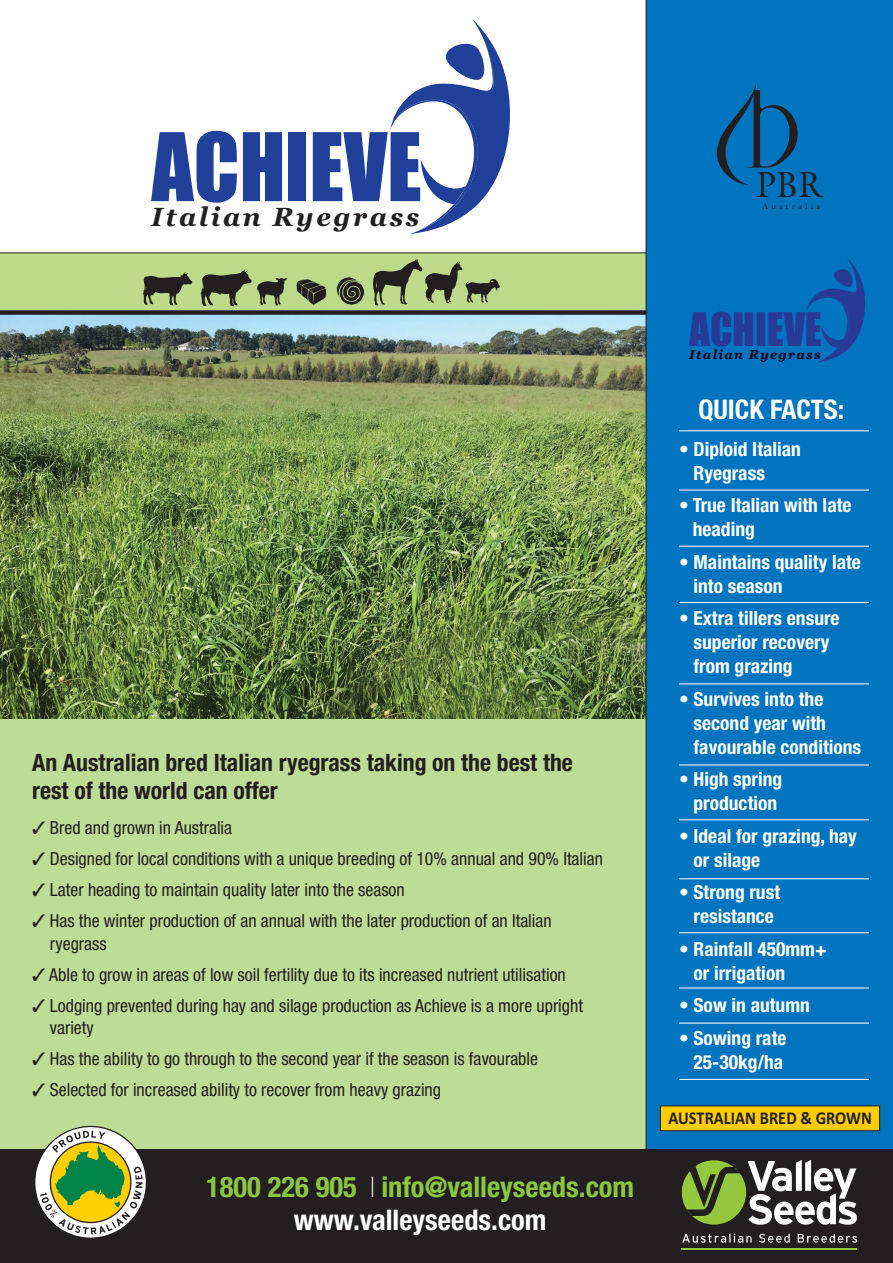
<style>
.page{position:relative;width:893px;height:1263px;background:#fff}
.page>*{position:absolute;margin:0;border:0;box-sizing:border-box;transform-origin:0 0}
.t1{font:87.15px "Impact";color:#21409a;scale:.95 1}
.t2{font:42.75px "Impact";color:#283996;scale:.95 1}
.t3{font:36.6px "Galliard Std";color:#231f20;scale:.91 1}
.t4{font:700 condensed 28.5px/33px "Helvetica Neue";color:#8ac640;text-align:center}
.t5{font:700 condensed 27px "Helvetica Neue";color:#fff}
.t6{font:italic 700 26.1px "Georgia";letter-spacing:.1em;color:#231f20}
.t7{font:700 condensed 24px/28.5px "Helvetica Neue";color:#231f20}
.t8{font:700 condensed 19.5px/24px "Helvetica Neue";color:#fff}
.t9{font:condensed 18px/31px "Helvetica Neue";color:#231f20}
.t10{font:700 18px "Calibri";color:#231f20;scale:.91 1}
.t11{font:italic 700 12.75px "Georgia";letter-spacing:.1em;color:#000013}
.t12{font:8.1px "Galliard Std";letter-spacing:.43em;color:#231f20}
.s1{font-weight:100;color:#fff}
.s2{color:#fff}
</style>
<div class="page">
<div style="left:0;top:253px;width:646px;height:59px;background:#bcda89"></div>
<img style="left:0;top:315px;width:646px;height:404px">
<div style="left:646px;top:0;width:247px;height:1150px;background:#0074be"></div>
<div style="left:0;top:719px;width:646px;height:430px;background:#bddc96"></div>
<div style="left:0;top:310px;width:646px;height:5px;background:#231f20"></div>
<hr style="left:0;top:252px;width:646px;height:1px;background:#231f20">
<div style="left:0;top:1149px;width:893px;height:114px;background:#231f20"></div>
<svg style="left:35px;top:1125px;width:111px;height:113px"></svg>
<svg style="left:682px;top:1233px;width:70px;height:10px"></svg>
<svg style="left:759px;top:1233px;width:31px;height:10px"></svg>
<svg style="left:798px;top:1233px;width:59px;height:10px"></svg>
<hr style="left:681px;top:1248px;width:176px;height:2px;background:#95c93d">
<svg style="left:682px;top:1160px;width:175px;height:65px"></svg>
<hr style="left:679px;top:431px;width:190px;height:1px;background:#fff">
<hr style="left:679px;top:490px;width:190px;height:1px;background:#fff">
<hr style="left:679px;top:602px;width:190px;height:1px;background:#fff">
<hr style="left:679px;top:684px;width:190px;height:1px;background:#fff">
<hr style="left:679px;top:765px;width:190px;height:1px;background:#fff">
<hr style="left:679px;top:819px;width:190px;height:1px;background:#fff">
<hr style="left:679px;top:932px;width:190px;height:1px;background:#fff">
<hr style="left:679px;top:878px;width:190px;height:1px;background:#fff">
<hr style="left:679px;top:1079px;width:190px;height:1px;background:#fff">
<hr style="left:679px;top:988px;width:190px;height:1px;background:#fff">
<hr style="left:679px;top:1023px;width:190px;height:1px;background:#fff">
<hr style="left:679px;top:546px;width:190px;height:1px;background:#fff">
<div style="left:660px;top:1106px;width:220px;height:25px;background:#ffcd02"></div>
<div style="left:660px;top:1105px;width:220px;height:26px;border:1px solid #231f20"></div>
<hr style="left:646px;top:0;width:1px;height:1164px;background:#231f20">
<svg style="left:717px;top:83px;width:81px;height:102px"></svg>
<svg style="left:390px;top:19px;width:120px;height:215px"></svg>
<svg style="left:807px;top:258px;width:58px;height:105px"></svg>
<div style="left:697px;top:349px;width:115px;height:12px;background:#0074be"></div>
<div style="left:814px;top:352px;width:6px;height:7px;background:#0074be"></div>
<svg style="left:296px;top:279px;width:31px;height:26px"></svg>
<svg style="left:336px;top:277px;width:29px;height:29px"></svg>
<svg style="left:200px;top:270px;width:87px;height:36px"></svg>
<svg style="left:143px;top:272px;width:49px;height:33px"></svg>
<svg style="left:373px;top:259px;width:127px;height:46px"></svg>
<h1 class="t1" style="left:152px;top:120px;width:286px">ACHIEVE</h1>
<h3 class="t6" style="left:151px;top:202px;width:270px">Italian Ryegrass</h3>
<h3 class="t7" style="left:32px;top:751px;width:542px">An Australian bred Italian ryegrass taking on the best the rest of the world can offer</h3>
<p class="t9" style="left:50px;top:815px;width:555px">Bred and grown in Australia<br>Designed for local conditions with a unique breeding of 10% annual and 90% Italian Later heading to maintain quality later into the season<br>Has the winter production of an annual with the later production of an Italian</p>
<p class="t9" style="left:49px;top:930px;width:535px">ryegrass<br>Able to grow in areas of low soil fertility due to its increased nutrient utilisation<br>Lodging prevented during hay and silage production as Achieve is a more upright</p>
<p class="t9" style="left:50px;top:1015px;width:490px">variety<br>Has the ability to go through to the second year if the season is favourable<br>Selected for increased ability to recover from heavy grazing</p>
<h3 class="t4" style="left:206px;top:1174px;width:429px">1800 226 905 <span class="s1">l</span> info@valleyseeds.com <span class="s2">www.valleyseeds.com</span></h3>
<h3 class="t3" style="left:756px;top:163px;width:73px">PBR</h3>
<p class="t12" style="left:762px;top:202px;width:59px">Australia</p>
<h2 class="t2" style="left:689px;top:307px;width:141px">ACHIEVE</h2>
<p class="t11" style="left:689px;top:347px;width:133px">Italian Ryegrass</p>
<h3 class="t5" style="left:698px;top:400px;width:147px">QUICK FACTS:</h3>
<p class="t8" style="left:693px;top:438px;width:109px;text-indent:-14px">• Diploid Italian<br>Ryegrass</p>
<p class="t8" style="left:693px;top:495px;width:160px;text-indent:-14px">• True Italian with late heading</p>
<p class="t8" style="left:693px;top:551px;width:169px;text-indent:-14px">• Maintains quality late into season</p>
<p class="t8" style="left:693px;top:608px;width:148px;text-indent:-14px">• Extra tillers ensure superior recovery from grazing</p>
<p class="t8" style="left:693px;top:688px;width:169px;text-indent:-14px">• Survives into the second year with favourable conditions</p>
<p class="t8" style="left:679px;top:769px;width:105px;text-align:center">• High spring production</p>
<p class="t8" style="left:693px;top:825px;width:165px;text-indent:-14px">• Ideal for grazing, hay or silage</p>
<p class="t8" style="left:679px;top:882px;width:103px;text-align:center">• Strong rust resistance</p>
<p class="t8" style="left:693px;top:938px;width:135px;text-indent:-14px">• Rainfall 450mm+ or irrigation</p>
<p class="t8" style="left:679px;top:995px;width:132px">• Sow in autumn</p>
<p class="t8" style="left:679px;top:1027px;width:109px;text-align:center">• Sowing rate<br>25-30kg/ha</p>
<p class="t10" style="left:668px;top:1107px;width:225px">AUSTRALIAN BRED &amp; GROWN</p>
</div>
